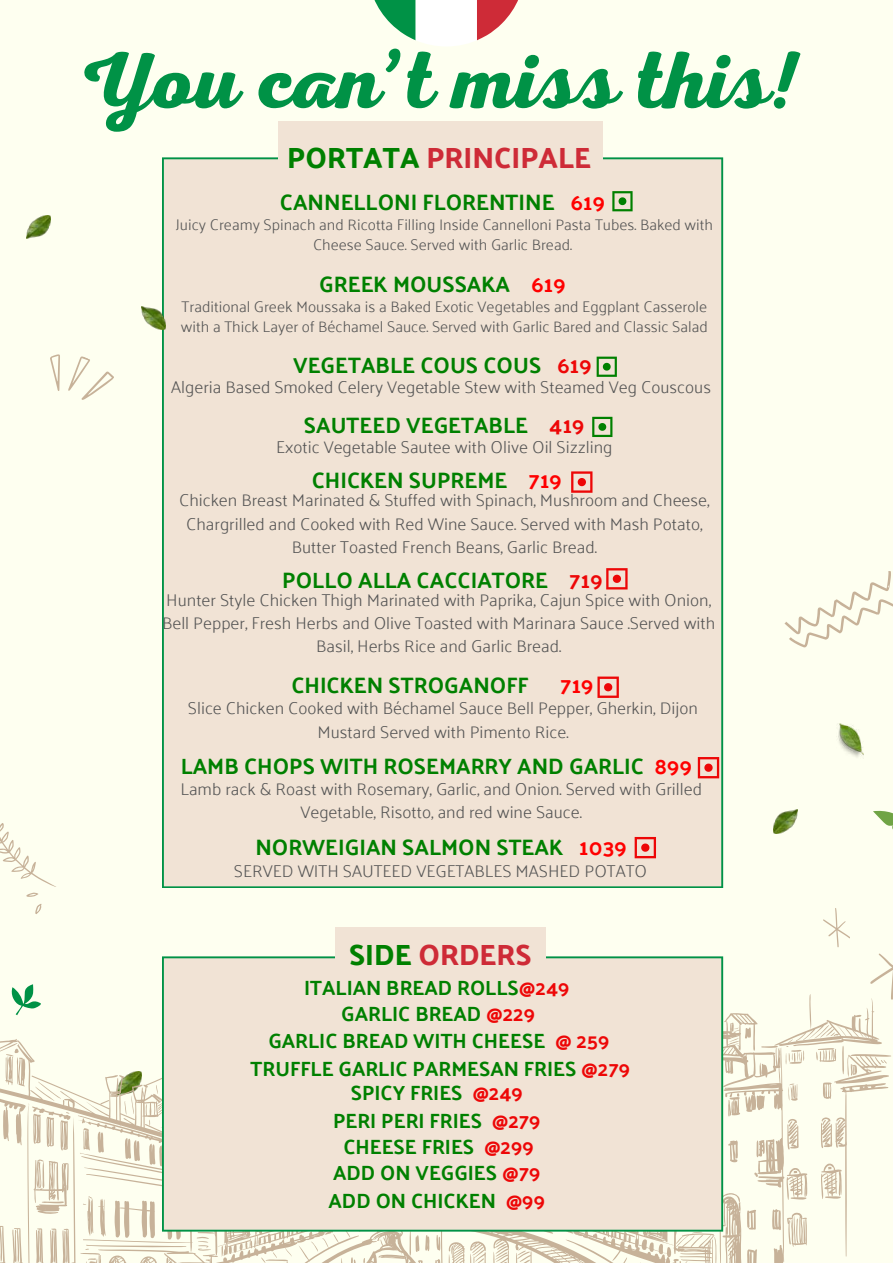
<style>
.page{position:relative;width:893px;height:1264px;background:#fff}
.page>*{position:absolute;margin:0;border:0;box-sizing:border-box;transform-origin:0 0}
.t1{font:700 81.3px "Nexa Script";color:#009246}
.t2{font:500 29.1px "Palanquin Dark";color:#ce2b37}
.t3{font:22.2px "Palanquin Dark";color:#008000}
.t4{font:22.2px "Palanquin Dark";color:#f00}
.t5{font:20.55px/26.1px "Palanquin Dark";color:#008000;text-align:center}
.t6{font:300 17.1px/23.1px "Palanquin";color:#545454;text-align:center}
.t7{font:300 15.45px/20.5px "Palanquin";color:#545454;text-align:center}
.s1{color:#008000}
.s2{color:#f00}
.s3{color:#ed0707}
</style>
<div class="page">
<div style="left:0;top:0;width:892px;height:1262px;background:#fefff0"></div>
<div style="left:162px;top:157px;width:561px;height:731px;background:#f1e3d5"></div>
<div style="left:279px;top:121px;width:324px;height:73px;background:#f1e3d5"></div>
<img style="left:141px;top:306px;width:25px;height:24px">
<img style="left:26px;top:215px;width:25px;height:23px">
<img style="left:773px;top:809px;width:24px;height:24px">
<img style="left:838px;top:723px;width:25px;height:34px">
<svg style="left:50px;top:354px;width:64px;height:46px"></svg>
<svg style="left:870px;top:953px;width:22px;height:46px"></svg>
<svg style="left:823px;top:908px;width:26px;height:39px"></svg>
<svg style="left:0;top:823px;width:56px;height:91px"></svg>
<svg style="left:784px;top:571px;width:108px;height:77px"></svg>
<svg style="left:374px;top:0;width:144px;height:46px"></svg>
<svg style="left:11px;top:984px;width:23px;height:10px"></svg>
<svg style="left:873px;top:810px;width:19px;height:16px"></svg>
<svg style="left:0;top:994px;width:891px;height:268px"></svg>
<div style="left:162px;top:956px;width:561px;height:275px;background:#f1e3d5"></div>
<div style="left:335px;top:927px;width:210px;height:60px;background:#f1e3d5"></div>
<svg style="left:612px;top:191px;width:20px;height:20px"></svg>
<svg style="left:596px;top:356px;width:21px;height:21px"></svg>
<svg style="left:592px;top:417px;width:20px;height:20px"></svg>
<svg style="left:597px;top:676px;width:21px;height:22px"></svg>
<svg style="left:606px;top:568px;width:21px;height:21px"></svg>
<svg style="left:571px;top:471px;width:21px;height:22px"></svg>
<svg style="left:697px;top:757px;width:22px;height:21px"></svg>
<svg style="left:634px;top:837px;width:22px;height:21px"></svg>
<h1 class="t1" style="left:78px;top:34px;width:726px">You can’t miss this!</h1>
<h2 class="t2" style="left:287px;top:141px;width:305px"><span class="s1">PORTATA</span> PRINCIPALE</h2>
<p class="t3" style="left:280px;top:189px;width:326px">CANNELLONI FLORENTINE <span class="s2">619</span></p>
<p class="t7" style="left:176px;top:214px;width:538px">Juicy Creamy Spinach and Ricotta Filling Inside Cannelloni Pasta Tubes. Baked with<br>Cheese Sauce. Served with Garlic Bread.</p>
<p class="t3" style="left:319px;top:271px;width:248px">GREEK MOUSSAKA <span class="s2">619</span></p>
<p class="t7" style="left:181px;top:296px;width:528px;text-align:left">Traditional Greek Moussaka is a Baked Exotic Vegetables and Eggplant Casserole with a Thick Layer of Béchamel Sauce. Served with Garlic Bared and Classic Salad</p>
<p class="t3" style="left:293px;top:352px;width:300px">VEGETABLE COUS COUS <span class="s3">619</span></p>
<p class="t6" style="left:171px;top:375px;width:541px">Algeria Based Smoked Celery Vegetable Stew with Steamed Veg Couscous</p>
<p class="t3" style="left:304px;top:412px;width:282px">SAUTEED VEGETABLE <span class="s3">419</span></p>
<p class="t6" style="left:276px;top:436px;width:338px">Exotic Vegetable Sautee with Olive Oil Sizzling</p>
<p class="t3" style="left:312px;top:467px;width:252px">CHICKEN SUPREME <span class="s2">719</span></p>
<p class="t6" style="left:179px;top:489px;width:532px">Chicken Breast Marinated &amp; Stuffed with Spinach, Mushroom and Cheese,<br>Chargrilled and Cooked with Red Wine Sauce. Served with Mash Potato,<br>Butter Toasted French Beans, Garlic Bread.</p>
<p class="t3" style="left:282px;top:567px;width:322px">POLLO ALLA CACCIATORE <span class="s3">719</span></p>
<p class="t6" style="left:162px;top:588px;width:554px">Hunter Style Chicken Thigh Marinated with Paprika, Cajun Spice with Onion,<br>Bell Pepper, Fresh Herbs and Olive Toasted with Marinara Sauce .Served with<br>Basil, Herbs Rice and Garlic Bread.</p>
<p class="t3" style="left:291px;top:672px;width:239px">CHICKEN STROGANOFF</p>
<p class="t4" style="left:560px;top:672px;width:35px">719</p>
<p class="t6" style="left:188px;top:697px;width:511px">Slice Chicken Cooked with Béchamel Sauce Bell Pepper, Gherkin, Dijon<br>Mustard Served with Pimento Rice.</p>
<p class="t3" style="left:181px;top:753px;width:513px">LAMB CHOPS WITH ROSEMARRY AND GARLIC <span class="s2">899</span></p>
<p class="t6" style="left:180px;top:777px;width:523px">Lamb rack &amp; Roast with Rosemary, Garlic, and Onion. Served with Grilled<br>Vegetable, Risotto, and red wine Sauce.</p>
<p class="t3" style="left:255px;top:834px;width:373px">NORWEIGIAN SALMON STEAK <span class="s2">1039</span></p>
<p class="t6" style="left:234px;top:859px;width:414px">SERVED WITH SAUTEED VEGETABLES MASHED POTATO</p>
<h2 class="t2" style="left:349px;top:938px;width:184px"><span class="s1">SIDE</span> ORDERS</h2>
<p class="t5" style="left:304px;top:975px;width:267px">ITALIAN BREAD ROLLS<span class="s3">@249</span></p>
<p class="t5" style="left:268px;top:1027px;width:343px">GARLIC BREAD WITH CHEESE <span class="s3">@ 259</span></p>
<p class="t5" style="left:350px;top:1079px;width:174px">SPICY FRIES <span class="s3">@249</span></p>
<p class="t5" style="left:341px;top:1000px;width:195px">GARLIC BREAD <span class="s3">@229</span></p>
<p class="t5" style="left:250px;top:1055px;width:381px">TRUFFLE GARLIC PARMESAN FRIES <span class="s3">@279</span></p>
<p class="t5" style="left:333px;top:1107px;width:209px">PERI PERI FRIES <span class="s3">@279</span></p>
<p class="t5" style="left:333px;top:1133px;width:209px">CHEESE FRIES <span class="s3">@299<br></span>ADD ON VEGGIES <span class="s3">@79</span></p>
<p class="t5" style="left:328px;top:1188px;width:218px">ADD ON CHICKEN <span class="s3">@99</span></p>
</div>
